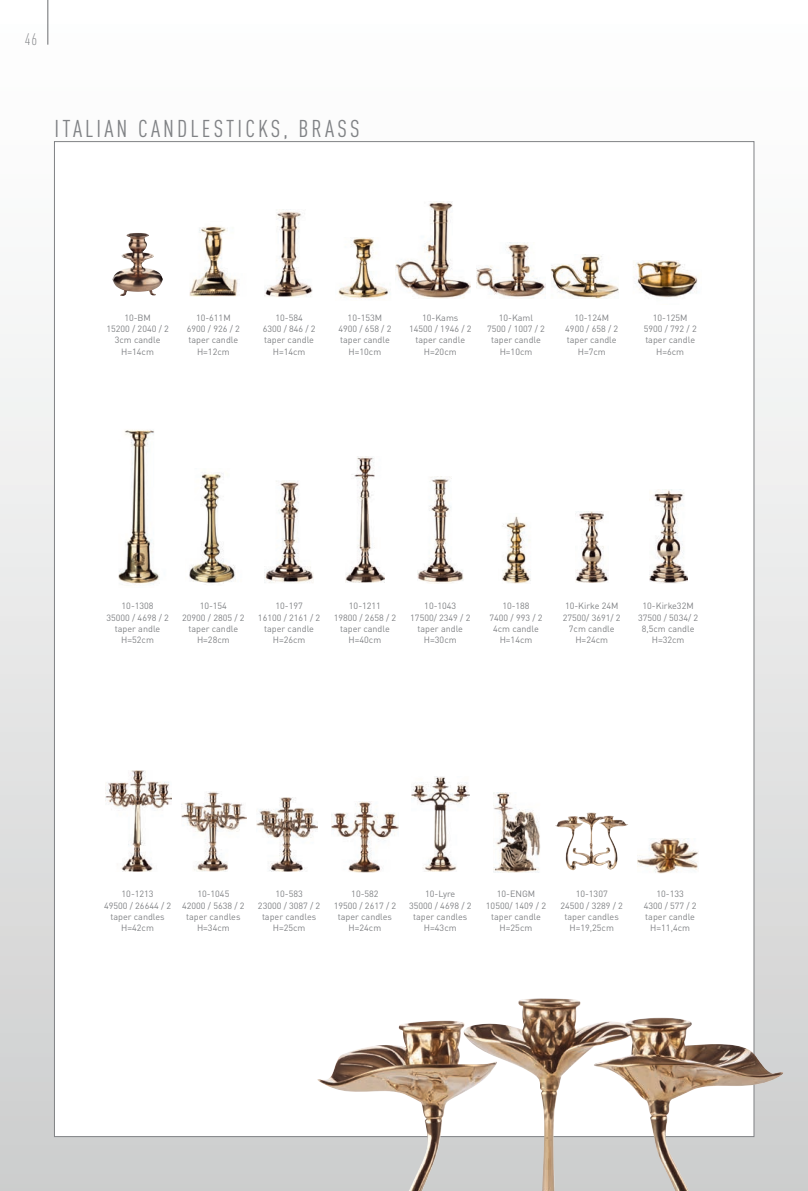
<style>
.page{position:relative;width:808px;height:1191px;background:#fff}
.page>*{position:absolute;margin:0;border:0;box-sizing:border-box;transform-origin:0 0}
.t1{font:condensed 24px "DINOT";letter-spacing:.13em;color:#808285}
.t2{font:300 condensed 16.5px "DINOT";color:#808285}
.t3{font:9px/11.2px "DINOT";color:#808285;text-align:center}
</style>
<div class="page">
<div style="left:0;top:0;width:808px;height:1191px;background:linear-gradient(to bottom,#fff,#cecfcf)"></div>
<div style="left:54px;top:141px;width:700px;height:996px;background:#fff;border:1px solid #808285"></div>
<hr style="left:47px;top:0;width:1px;height:45px;background:#6c6d70">
<img style="left:317px;top:998px;width:468px;height:193px">
<img style="left:189px;top:473px;width:47px;height:112px">
<img style="left:189px;top:226px;width:49px;height:71px">
<img style="left:551px;top:254px;width:68px;height:44px">
<img style="left:635px;top:260px;width:63px;height:38px">
<img style="left:338px;top:238px;width:52px;height:61px">
<img style="left:265px;top:209px;width:47px;height:88px">
<img style="left:112px;top:234px;width:51px;height:62px">
<img style="left:395px;top:201px;width:75px;height:98px">
<img style="left:502px;top:516px;width:29px;height:68px">
<img style="left:265px;top:480px;width:49px;height:103px">
<img style="left:417px;top:477px;width:46px;height:106px">
<img style="left:346px;top:457px;width:38px;height:125px">
<img style="left:575px;top:512px;width:34px;height:70px">
<img style="left:649px;top:489px;width:38px;height:94px">
<img style="left:637px;top:838px;width:62px;height:35px">
<img style="left:332px;top:802px;width:66px;height:70px">
<img style="left:256px;top:797px;width:61px;height:74px">
<img style="left:182px;top:792px;width:64px;height:79px">
<img style="left:106px;top:770px;width:66px;height:101px">
<img style="left:555px;top:812px;width:73px;height:58px">
<img style="left:494px;top:792px;width:46px;height:80px">
<img style="left:411px;top:776px;width:59px;height:95px">
<img style="left:118px;top:430px;width:42px;height:155px">
<img style="left:476px;top:242px;width:69px;height:57px">
<h2 class="t2" style="left:25px;top:29px;width:14px">46</h2>
<h1 class="t1" style="left:55px;top:115px;width:307px">ITALIAN CANDLESTICKS, BRASS</h1>
<p class="t3" style="left:106px;top:312px;width:64px">10-BM<br>15200 / 2040 / 2<br>3cm candle<br>H=14cm</p>
<p class="t3" style="left:187px;top:312px;width:54px">10-611M<br>6900 / 926 / 2 taper candle<br>H=12cm</p>
<p class="t3" style="left:263px;top:312px;width:54px">10-584<br>6300 / 846 / 2 taper candle<br>H=14cm</p>
<p class="t3" style="left:338px;top:312px;width:54px">10-153M<br>4900 / 658 / 2 taper candle<br>H=10cm</p>
<p class="t3" style="left:409px;top:312px;width:64px">10-Kams<br>14500 / 1946 / 2 taper candle<br>H=20cm</p>
<p class="t3" style="left:487px;top:312px;width:59px">10-Kaml<br>7500 / 1007 / 2 taper candle<br>H=10cm</p>
<p class="t3" style="left:565px;top:312px;width:54px">10-124M<br>4900 / 658 / 2 taper candle<br>H=7cm</p>
<p class="t3" style="left:644px;top:312px;width:54px">10-125M<br>5900 / 792 / 2 taper candle<br>H=6cm</p>
<p class="t3" style="left:106px;top:600px;width:64px">10-1308<br>35000 / 4698 / 2 taper andle<br>H=52cm</p>
<p class="t3" style="left:182px;top:600px;width:64px">10-154<br>20900 / 2805 / 2 taper candle<br>H=28cm</p>
<p class="t3" style="left:258px;top:600px;width:64px">10-197<br>16100 / 2161 / 2 taper candle<br>H=26cm</p>
<p class="t3" style="left:334px;top:600px;width:64px">10-1211<br>19800 / 2658 / 2 taper candle<br>H=40cm</p>
<p class="t3" style="left:410px;top:600px;width:62px">10-1043<br>17500/ 2349 / 2 taper andle<br>H=30cm</p>
<p class="t3" style="left:489px;top:600px;width:54px">10-188<br>7400 / 993 / 2<br>4cm candle<br>H=14cm</p>
<p class="t3" style="left:563px;top:600px;width:59px">10-Kirke 24M<br>27500/ 3691/ 2<br>7cm candle<br>H=24cm</p>
<p class="t3" style="left:638px;top:600px;width:62px">10-Kirke32M<br>37500 / 5034/ 2<br>8,5cm candle<br>H=32cm</p>
<p class="t3" style="left:104px;top:888px;width:69px">10-1213<br>49500 / 26644 / 2 taper candles<br>H=42cm</p>
<p class="t3" style="left:182px;top:888px;width:64px">10-1045<br>42000 / 5638 / 2 taper candles<br>H=34cm</p>
<p class="t3" style="left:258px;top:888px;width:64px">10-583<br>23000 / 3087 / 2 taper candles<br>H=25cm</p>
<p class="t3" style="left:334px;top:888px;width:64px">10-582<br>19500 / 2617 / 2 taper candles<br>H=24cm</p>
<p class="t3" style="left:409px;top:888px;width:64px">10-Lyre<br>35000 / 4698 / 2 taper candles<br>H=43cm</p>
<p class="t3" style="left:486px;top:888px;width:62px">10-ENGM<br>10500/ 1409 / 2 taper candle<br>H=25cm</p>
<p class="t3" style="left:560px;top:888px;width:64px">10-1307<br>24500 / 3289 / 2 taper candles<br>H=19,25cm</p>
<p class="t3" style="left:644px;top:888px;width:54px">10-133<br>4300 / 577 / 2 taper candle<br>H=11,4cm</p>
</div>
